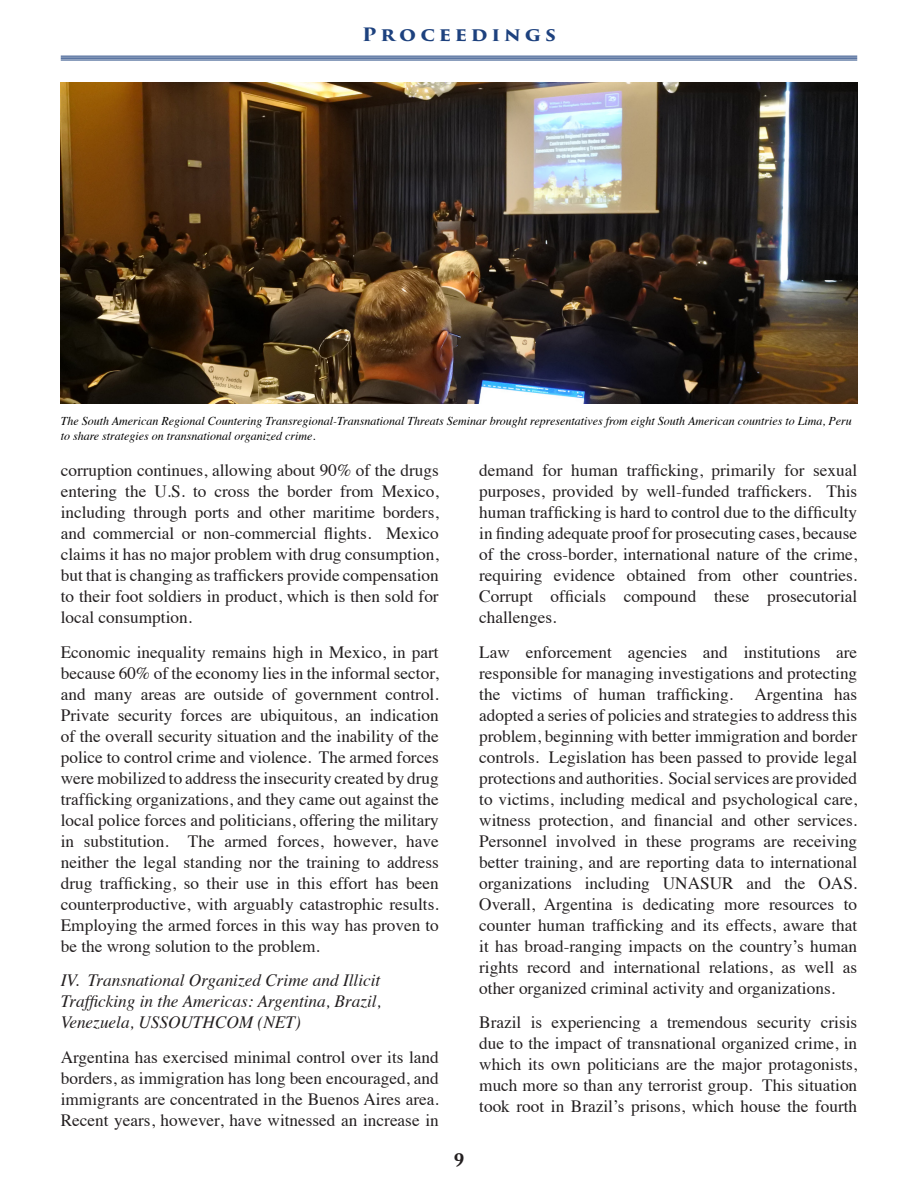
<style>
.page{position:relative;width:918px;height:1188px;background:#fff}
.page>*{position:absolute;margin:0;border:0;box-sizing:border-box;transform-origin:0 0}
.t1{font:700 21px "Athelas";color:#231f20}
.t2{font:700 18px "Trajan Pro 3";letter-spacing:.195em;color:#1d417e;scale:1.1 1}
.Regional_Insights_bo{font:17.25px/21px "Times";color:#231f20;text-align:justify}
.Regional_Insights_bo-2{font:italic 17.25px/21px "Times";color:#231f20;text-align:justify}
.Captions{font:italic 12px/14.4px "Times";color:#000}
</style>
<div class="page">
<hr style="left:61px;top:56px;width:796px;height:1px;background:#1d417e">
<hr style="left:61px;top:57px;width:796px;height:2px;background:#1d417e">
<hr style="left:61px;top:60px;width:796px;height:1px;background:#1d417e">
<img style="left:61px;top:82px;width:796px;height:322px">
<p class="t2" style="left:362px;top:21px;width:178px">Proceedings</p>
<p class="Captions" style="left:61px;top:413px;width:792px">The South American Regional Countering Transregional-Transnational Threats Seminar brought representatives from eight South American countries to Lima, Peru to share strategies on transnational organized crime.</p>
<p class="Regional_Insights_bo" style="left:61px;top:458px;width:380px">corruption continues, allowing about 90% of the drugs entering the U.S. to cross the border from Mexico, including through ports and other maritime borders, and commercial or non-commercial flights. Mexico claims it has no major problem with drug consumption, but that is changing as traffickers provide compensation to their foot soldiers in product, which is then sold for local consumption.</p>
<p class="Regional_Insights_bo" style="left:61px;top:640px;width:380px">Economic inequality remains high in Mexico, in part because 60% of the economy lies in the informal sector, and many areas are outside of government control.<br>Private security forces are ubiquitous, an indication of the overall security situation and the inability of the police to control crime and violence. The armed forces were mobilized to address the insecurity created by drug trafficking organizations, and they came out against the local police forces and politicians, offering the military in substitution. The armed forces, however, have neither the legal standing nor the training to address drug trafficking, so their use in this effort has been counterproductive, with arguably catastrophic results.<br>Employing the armed forces in this way has proven to be the wrong solution to the problem.</p>
<p class="Regional_Insights_bo-2" style="left:61px;top:969px;width:322px">IV. Transnational Organized Crime and Illicit Trafficking in the Americas: Argentina, Brazil, Venezuela, USSOUTHCOM (NET)</p>
<p class="Regional_Insights_bo" style="left:61px;top:1045px;width:380px">Argentina has exercised minimal control over its land borders, as immigration has long been encouraged, and immigrants are concentrated in the Buenos Aires area.<br>Recent years, however, have witnessed an increase in</p>
<p class="t1" style="left:454px;top:1139px;width:11px">9</p>
<p class="Regional_Insights_bo" style="left:479px;top:458px;width:380px">demand for human trafficking, primarily for sexual purposes, provided by well-funded traffickers. This human trafficking is hard to control due to the difficulty in finding adequate proof for prosecuting cases, because of the cross-border, international nature of the crime, requiring evidence obtained from other countries.<br>Corrupt officials compound these prosecutorial challenges.</p>
<p class="Regional_Insights_bo" style="left:479px;top:640px;width:380px">Law enforcement agencies and institutions are responsible for managing investigations and protecting the victims of human trafficking. Argentina has adopted a series of policies and strategies to address this problem, beginning with better immigration and border controls. Legislation has been passed to provide legal protections and authorities. Social services are provided to victims, including medical and psychological care, witness protection, and financial and other services.<br>Personnel involved in these programs are receiving better training, and are reporting data to international organizations including UNASUR and the OAS.<br>Overall, Argentina is dedicating more resources to counter human trafficking and its effects, aware that it has broad-ranging impacts on the country’s human rights record and international relations, as well as other organized criminal activity and organizations.</p>
<p class="Regional_Insights_bo" style="left:479px;top:1010px;width:380px">Brazil is experiencing a tremendous security crisis due to the impact of transnational organized crime, in which its own politicians are the major protagonists, much more so than any terrorist group. This situation took root in Brazil’s prisons, which house the fourth</p>
</div>
